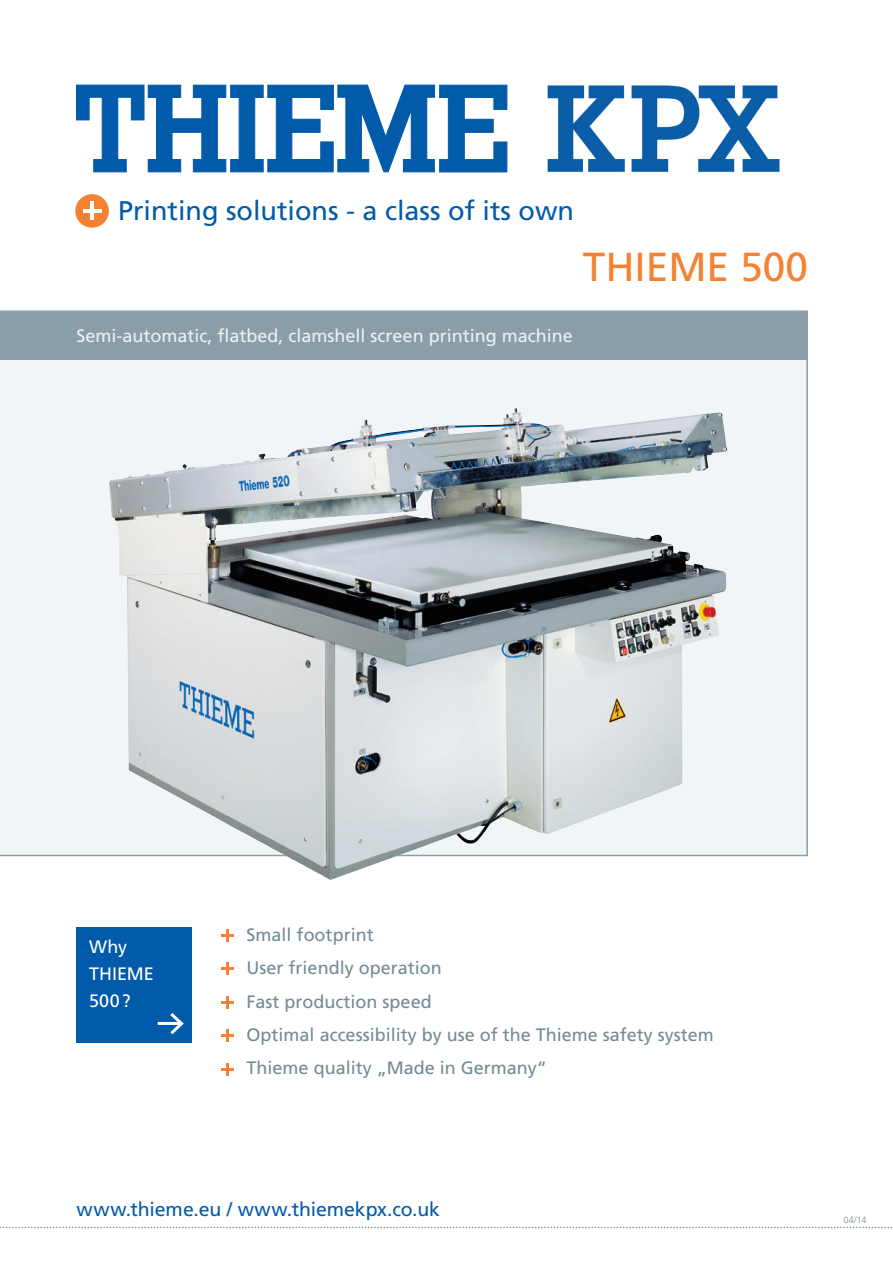
<style>
.page{position:relative;width:893px;height:1263px;background:#fff}
.page>*{position:absolute;margin:0;border:0;box-sizing:border-box;transform-origin:0 0}
.t1{font:40.5px "Frutiger LT Std";color:#f48232}
.t2{font:27px "Frutiger LT Std";color:#015aaa}
.t3{font:19.5px "Frutiger LT Std";letter-spacing:-.005em;color:#015aaa}
.t4{font:18px/33.5px "Frutiger LT Std";color:#738a95}
.t5{font:18px "Frutiger LT Std";color:#edf1f3}
.t6{font:18px/27px "Frutiger LT Std";color:#fff}
.t7{font:300 9px "Frutiger LT Std";color:#738a95}
</style>
<div class="page">
<svg style="left:76px;top:85px;width:431px;height:87px"></svg>
<div style="left:75px;top:194px;width:34px;height:34px;background:#f48232;border-radius:50%"></div>
<hr style="left:90px;top:202px;width:4px;height:18px;background:#fff">
<hr style="left:83px;top:209px;width:18px;height:4px;background:#fff">
<img style="left:547px;top:85px;width:233px;height:87px">
<svg style="left:0;top:1227px;width:892px;height:1px"></svg>
<div style="left:77px;top:927px;width:115px;height:115px;background:#015aaa"></div>
<hr style="left:158px;top:1022px;width:23px;height:3px;background:#fff">
<svg style="left:170px;top:1013px;width:14px;height:22px"></svg>
<svg style="left:221px;top:929px;width:13px;height:12px"></svg>
<svg style="left:221px;top:962px;width:13px;height:13px"></svg>
<svg style="left:221px;top:996px;width:13px;height:13px"></svg>
<svg style="left:221px;top:1029px;width:13px;height:13px"></svg>
<svg style="left:221px;top:1063px;width:13px;height:13px"></svg>
<svg style="left:0;top:310px;width:808px;height:546px"></svg>
<div style="left:0;top:312px;width:808px;height:47px;background:#8a9eaa"></div>
<img style="left:109px;top:408px;width:432px;height:472px">
<h2 class="t2" style="left:118px;top:195px;width:458px">Printing solutions - a class of its own</h2>
<h1 class="t1" style="left:583px;top:243px;width:227px">THIEME 500</h1>
<p class="t5" style="left:77px;top:325px;width:498px">Semi-automatic, flatbed, clamshell screen printing machine</p>
<p class="t6" style="left:89px;top:933px;width:66px">Why<br>THIEME<br>500?</p>
<p class="t4" style="left:247px;top:918px;width:469px">Small footprint<br>User friendly operation<br>Fast production speed<br>Optimal accessibility by use of the Thieme safety system<br>Thieme quality „Made in Germany“</p>
<p class="t3" style="left:77px;top:1198px;width:365px">www.thieme.eu / www.thiemekpx.co.uk</p>
<p class="t7" style="left:843px;top:1215px;width:25px">04/14</p>
</div>
